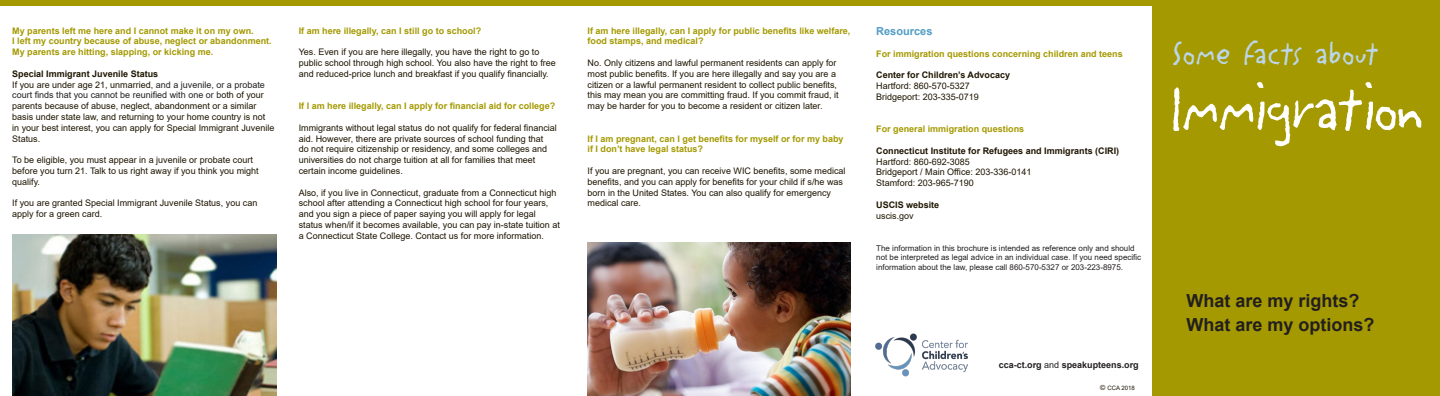
<style>
.page{position:relative;width:1440px;height:396px;background:#fff}
.page>*{position:absolute;margin:0;border:0;box-sizing:border-box;transform-origin:0 0}
.t1{font:70px "Litterbox ICG";letter-spacing:-.04em;color:#fff}
.t2{font:36px "Litterbox ICG";color:#bcd6e9}
.t3{font:700 18px "Arial";color:#231f20}
.t4{font:700 11px "Arial";color:#519dc5}
.t5{font:9px/10.8px "Arial";color:#1e1500}
.t6{font:700 9px/10.8px "Arial";color:#a49901}
.t7{font:700 9px "Arial";color:#1e1500}
.t8{font:700 9px "Arial";color:#231f20}
.t9{font:8px/9.6px "Arial";color:#231f20}
.t10{font:6px "Arial";color:#1e1500}
.s1{color:#231f20}
.s2{font-weight:400}
.s3{font-size:7px}
</style>
<div class="page">
<div style="left:0;top:0;width:1164px;height:6px;background:#a49901"></div>
<div style="left:1152px;top:0;width:288px;height:396px;background:#a49901"></div>
<img style="left:12px;top:234px;width:264px;height:162px">
<img style="left:588px;top:243px;width:263px;height:153px">
<img style="left:875px;top:334px;width:93px;height:42px">
<p class="t6" style="left:12px;top:25px;width:243px">My parents left me here and I cannot make it on my own.</p>
<p class="t6" style="left:12px;top:36px;width:261px">I left my country because of abuse, neglect or abandonment.</p>
<p class="t6" style="left:12px;top:47px;width:203px">My parents are hitting, slapping, or kicking me.</p>
<p class="t7" style="left:12px;top:67px;width:148px">Special Immigrant Juvenile Status</p>
<p class="t5" style="left:12px;top:79px;width:264px">If you are under age 21, unmarried, <span class="s1">and a juvenile, or a probate court finds that you cannot be reunified with one or b</span>oth of your parents because of abuse, neglect, abandonment or a similar basis under state law, and returning to your home country is not in your best interest, you can apply for Special Immigrant Juvenile Status.</p>
<p class="t5" style="left:12px;top:155px;width:248px">To be eligible, you must appear in a juvenile or probate court before you turn 21. Talk to us right away if you think you might qualify.</p>
<p class="t5" style="left:12px;top:198px;width:247px">If you are granted Special Immigrant Juvenile Status, you can apply for a green card.</p>
<p class="t6" style="left:299px;top:25px;width:184px">If am here illegally, can I still go to school?</p>
<p class="t5" style="left:299px;top:47px;width:259px">Yes. Even if you are here illegally, you have the right to go to public school through high school. You also have the right to free and reduced-price lunch and breakfast if you qualify financially.</p>
<p class="t6" style="left:299px;top:101px;width:258px">If I am here illegally, can I apply for financial aid for college?</p>
<p class="t5" style="left:299px;top:122px;width:260px">Immigrants without legal status do not qualify for federal financial aid. However, there are private sources of school funding that<br>do not require citizenship or residency, and some colleges and universities do not charge tuition at all for families that meet certain income guidelines.</p>
<p class="t5" style="left:299px;top:187px;width:263px">Also, if you live in Connecticut, graduate from a Connecticut high school after attending a Connecticut high school for four years, and you sign a piece of paper saying you will apply for legal status when/if it becomes available, you can pay in-state tuition at a Connecticut State College. Contact us for more information.</p>
<p class="t6" style="left:588px;top:25px;width:264px">If am here illegally, can I apply for public benefits like welfare, food stamps, and medical?</p>
<p class="t5" style="left:588px;top:57px;width:253px">No. Only citizens and lawful permanent residents can apply for most public benefits. If you are here illegally and say you are a citizen or a lawful permanent resident to collect public benefits, this may mean you are committing fraud. If you commit fraud, it may be harder for you to become a resident or citizen later.</p>
<p class="t6" style="left:588px;top:133px;width:258px">If I am pregnant, can I get benefits for myself or for my baby if I don’t have legal status?</p>
<p class="t5" style="left:588px;top:165px;width:260px">If you are pregnant, you can receive WIC benefits, some medical benefits, and you can apply for benefits for your child if s/he was born in the United States. You can also qualify for emergency medical care.</p>
<p class="t4" style="left:876px;top:23px;width:58px">Resources</p>
<p class="t6" style="left:876px;top:48px;width:248px">For immigration questions concerning children and teens</p>
<p class="t7" style="left:876px;top:69px;width:135px">Center for Children’s Advocacy</p>
<p class="t5" style="left:876px;top:80px;width:95px">Hartford: 860-570-5327</p>
<p class="t5" style="left:876px;top:91px;width:104px">Bridgeport: 203-335-0719</p>
<p class="t6" style="left:876px;top:124px;width:150px">For general immigration questions</p>
<p class="t7" style="left:876px;top:144px;width:245px">Connecticut Institute for Refugees and Immigrants (CIRI)</p>
<p class="t5" style="left:876px;top:156px;width:95px">Hartford: 860-692-3085</p>
<p class="t5" style="left:876px;top:167px;width:157px">Bridgeport / Main Office: 203-336-0141</p>
<p class="t5" style="left:876px;top:178px;width:99px">Stamford: 203-965-7190</p>
<p class="t7" style="left:876px;top:198px;width:65px">USCIS website</p>
<p class="t5" style="left:876px;top:210px;width:39px">uscis.gov</p>
<p class="t9" style="left:876px;top:243px;width:267px">The information in this brochure is intended as reference only and should not be interpreted as legal advice in an individual case. If you need specific information about the law, please call 860-570-5327 or 203-223-8975.</p>
<p class="t8" style="left:999px;top:359px;width:142px">cca-ct.org <span class="s2">and</span> speakupteens.org</p>
<p class="t10" style="left:1100px;top:383px;width:36px"><span class="s3">©</span> CCA 2018</p>
<p class="t2" style="left:1172px;top:29px;width:209px">Some facts about</p>
<p class="t1" style="left:1170px;top:61px;width:256px">Immigration</p>
<p class="t3" style="left:1186px;top:288px;width:175px">What are my rights?</p>
<p class="t3" style="left:1186px;top:312px;width:190px">What are my options?</p>
</div>
